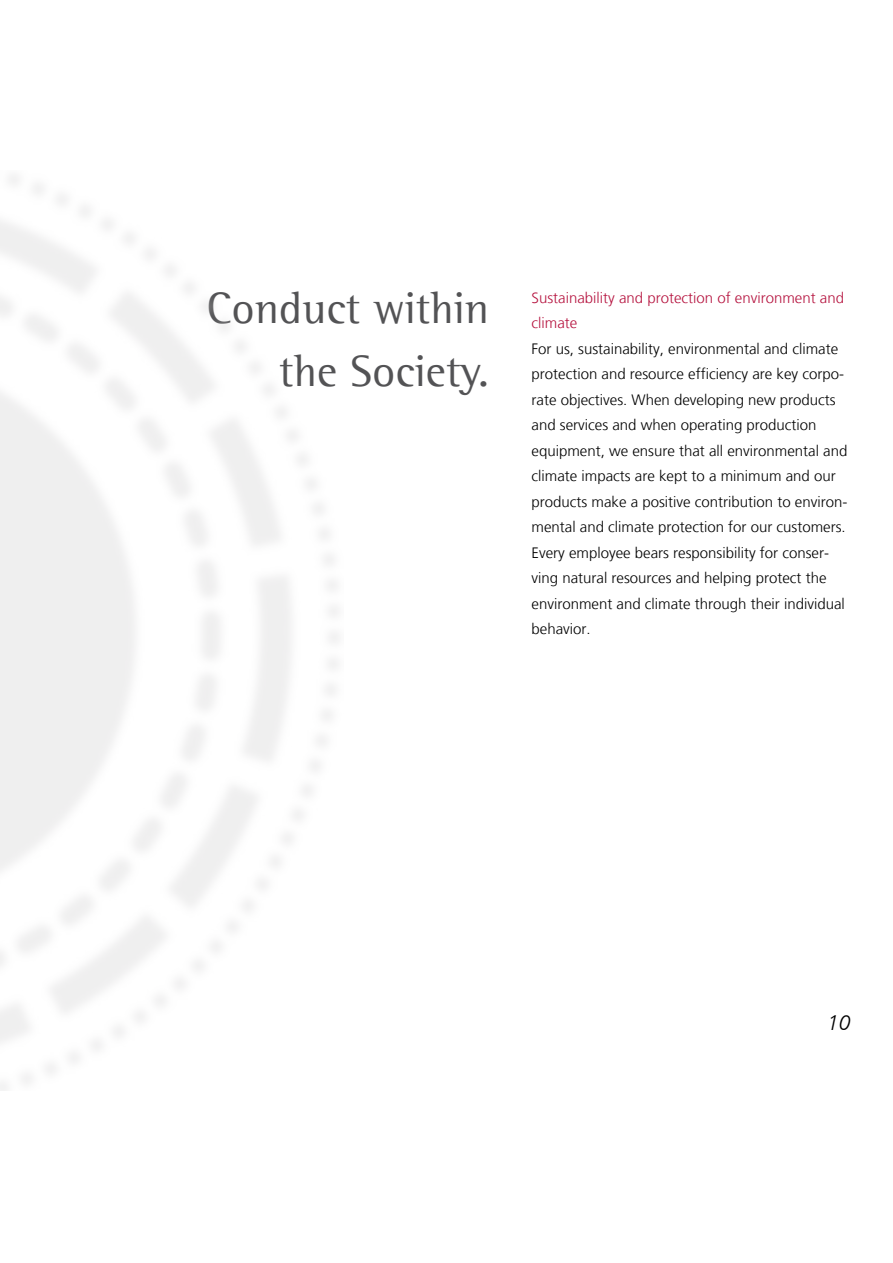
<style>
.page{position:relative;width:893px;height:1263px;background:#fff}
.page>*{position:absolute;margin:0;border:0;box-sizing:border-box;transform-origin:0 0}
.t1{font:45px/63px "Agfa Rotis Semi Serif";color:#535355;text-align:right}
.t2{font:italic 300 21px "Frutiger LT";color:#000}
.t3{font:300 15px/25.5px "Frutiger LT";color:#000}
.t4{font:300 15px/25.5px "Frutiger LT";color:#b5123e}
</style>
<div class="page">
<h1 class="t1" style="left:206px;top:276px;width:284px">Conduct within the Society.</h1>
<p class="t4" style="left:531px;top:285px;width:314px">Sustainability and protection of environment and climate</p>
<p class="t3" style="left:531px;top:336px;width:317px">For us, sustainability, environmental and climate protection and resource efficiency are key corpo&shy;rate objectives. When developing new products and services and when operating production equipment, we ensure that all environmental and climate impacts are kept to a minimum and our products make a positive contribution to environ&shy;mental and climate protection for our customers.<br>Every employee bears responsibility for conser&shy;ving natural resources and helping protect the environment and climate through their individual behavior.</p>
<h2 class="t2" style="left:827px;top:1011px;width:25px">10</h2>
</div>
